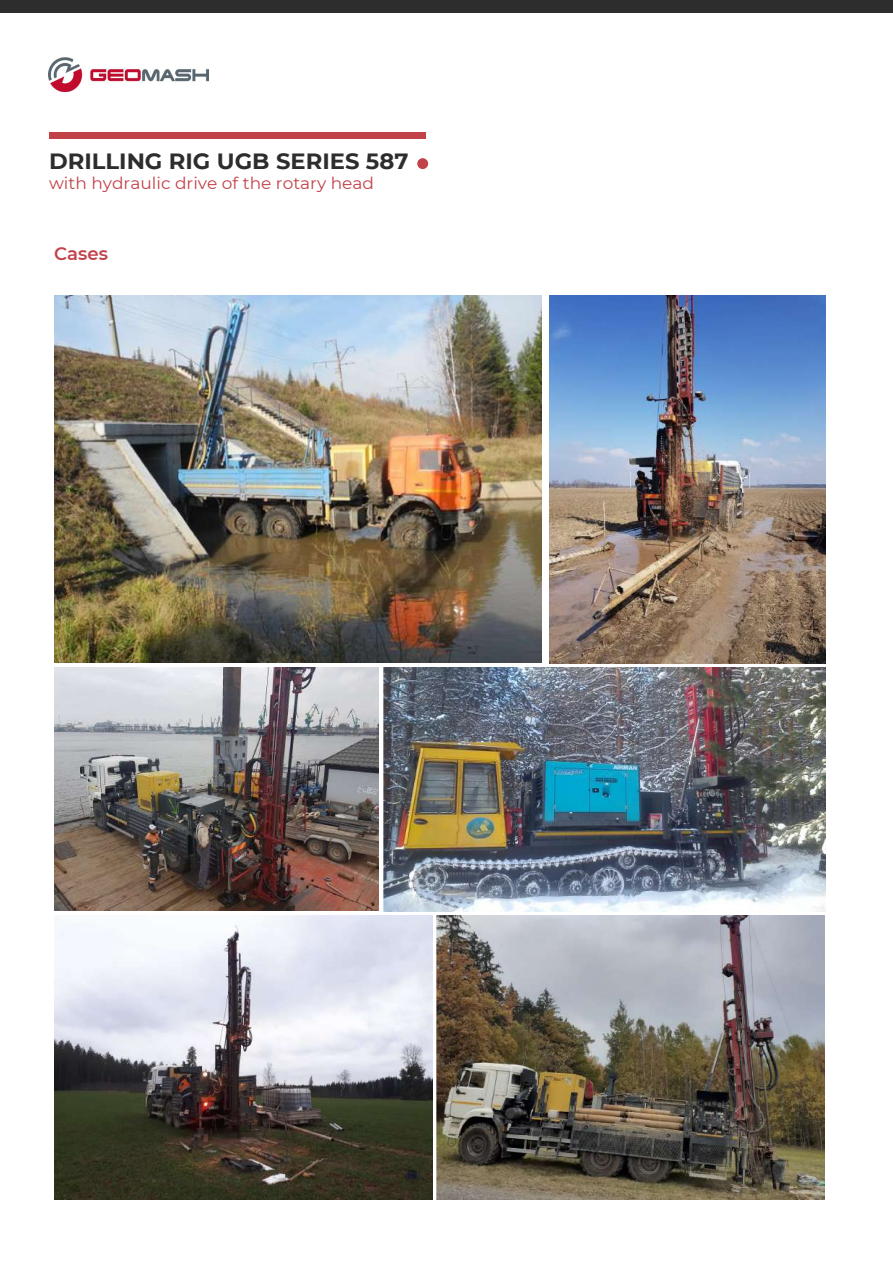
<style>
.page{position:relative;width:893px;height:1263px;background:#fff}
.page>*{position:absolute;margin:0;border:0;box-sizing:border-box;transform-origin:0 0}
.t1{font:700 22.05px "Montserrat";color:#2d2d2d}
.t2{font:600 18px "Montserrat";color:#c24249}
.t3{font:16.5px "Montserrat";color:#c24249}
</style>
<div class="page">
<div style="left:49px;top:132px;width:376px;height:6px;background:#c24249"></div>
<div style="left:417px;top:158px;width:11px;height:11px;background:#c24249;border-radius:50%"></div>
<img style="left:48px;top:58px;width:161px;height:34px">
<div style="left:0;top:0;width:893px;height:13px;background:#2d2d2d"></div>
<img style="left:384px;top:667px;width:442px;height:244px">
<img style="left:436px;top:915px;width:388px;height:284px">
<img style="left:54px;top:296px;width:488px;height:366px">
<img style="left:550px;top:296px;width:276px;height:367px">
<img style="left:54px;top:915px;width:378px;height:284px">
<img style="left:54px;top:667px;width:324px;height:243px">
<h1 class="t1" style="left:49px;top:145px;width:361px">DRILLING RIG UGB SERIES 587</h1>
<p class="t3" style="left:49px;top:172px;width:327px">with hydraulic drive of the rotary head</p>
<p class="t2" style="left:54px;top:241px;width:55px">Cases</p>
</div>
